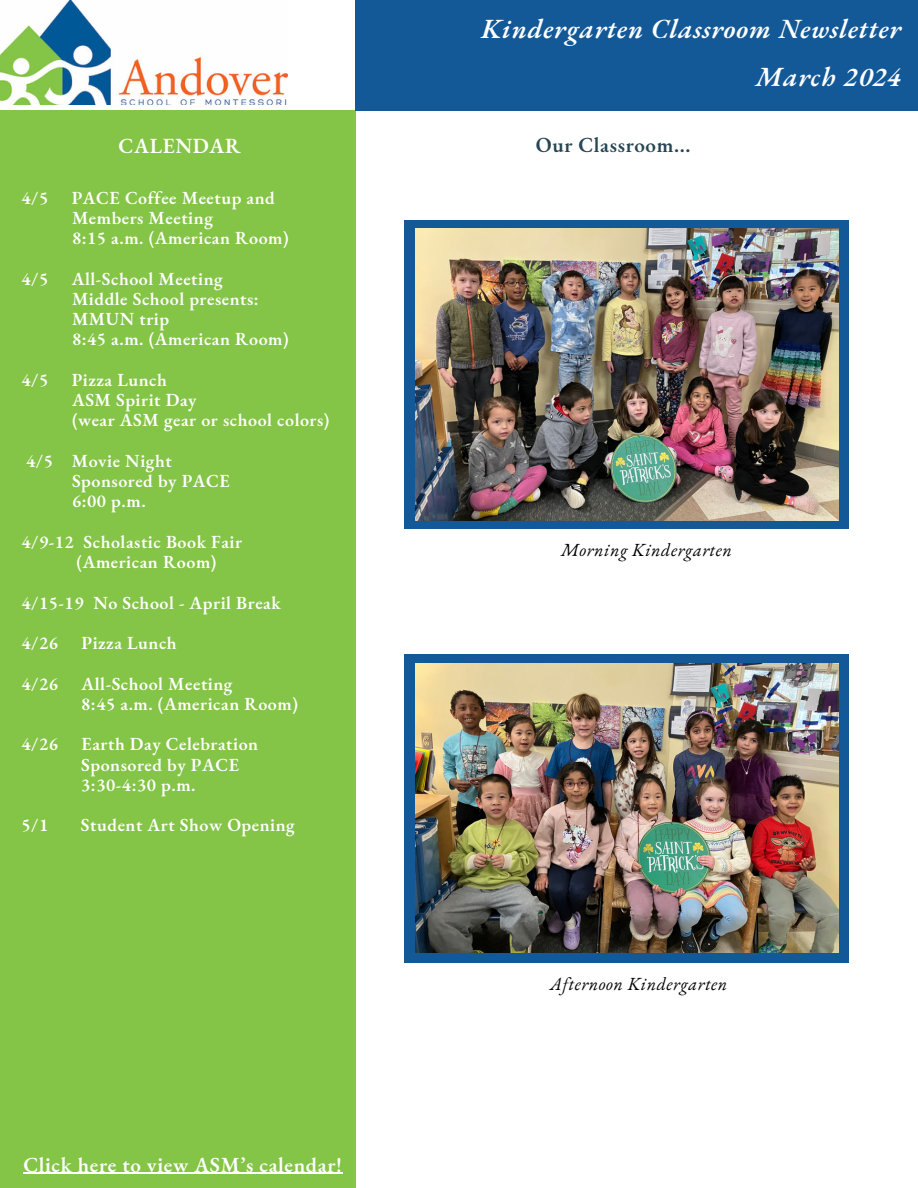
<style>
.page{position:relative;width:918px;height:1188px;background:#fff}
.page>*{position:absolute;margin:0;border:0;box-sizing:border-box;transform-origin:0 0}
.t1{font:italic 600 27px/48.3px "EB Garamond";letter-spacing:.03em;color:#fff;text-align:right}
.t2{font:600 21px "EB Garamond";letter-spacing:.03em;color:#fff}
.t3{font:600 21px "EB Garamond";letter-spacing:.03em;color:#264653}
.t4{font:600 18px/20.2px "EB Garamond";letter-spacing:.03em;color:#fff}
.t5{font:italic 18px "EB Garamond";letter-spacing:.03em;color:#000}
</style>
<div class="page">
<div style="left:0;top:111px;width:355px;height:1077px;background:#84c447"></div>
<img style="left:0;top:0;width:288px;height:105px">
<div style="left:355px;top:0;width:563px;height:111px;background:#135998"></div>
<div style="left:405px;top:220px;width:444px;height:309px;background:#135998"></div>
<img style="left:415px;top:229px;width:423px;height:291px">
<div style="left:405px;top:655px;width:444px;height:308px;background:#135998"></div>
<img style="left:415px;top:663px;width:423px;height:290px">
<hr style="left:23px;top:1173px;width:320px;height:1px;background:#fff">
<h4 class="t1" style="left:481px;top:4px;width:421px">Kindergarten Classroom Newsletter<br>March 2024</h4>
<h1 class="t2" style="left:119px;top:132px;width:124px">CALENDAR</h1>
<h2 class="t3" style="left:536px;top:131px;width:156px">Our Classroom...</h2>
<h4 class="t4" style="left:21px;top:187px;width:28px">4/5</h4>
<h4 class="t4" style="left:72px;top:187px;width:205px">PACE Coffee Meetup and<br>Members Meeting</h4>
<h4 class="t4" style="left:72px;top:228px;width:218px">8:15 a.m. (American Room)</h4>
<h4 class="t4" style="left:21px;top:268px;width:28px">4/5</h4>
<h4 class="t4" style="left:72px;top:268px;width:189px">All-School Meeting<br>Middle School presents:<br>MMUN trip</h4>
<h4 class="t4" style="left:72px;top:329px;width:218px">8:45 a.m. (American Room)</h4>
<h4 class="t4" style="left:21px;top:369px;width:28px">4/5</h4>
<h4 class="t4" style="left:72px;top:369px;width:126px">Pizza Lunch<br>ASM Spirit Day</h4>
<h4 class="t4" style="left:72px;top:410px;width:259px">(wear ASM gear or school colors)</h4>
<h4 class="t4" style="left:26px;top:450px;width:147px">4/5 Movie Night</h4>
<h4 class="t4" style="left:72px;top:471px;width:159px">Sponsored by PACE<br>6:00 p.m.</h4>
<h4 class="t4" style="left:21px;top:531px;width:222px">4/9-12 Scholastic Book Fair</h4>
<h4 class="t4" style="left:77px;top:552px;width:141px">(American Room)</h4>
<h4 class="t4" style="left:21px;top:592px;width:261px">4/15-19 No School - April Break</h4>
<h3 class="t4" style="left:21px;top:633px;width:38px">4/26</h3>
<h3 class="t4" style="left:82px;top:633px;width:97px">Pizza Lunch</h3>
<h3 class="t4" style="left:21px;top:673px;width:38px">4/26</h3>
<h3 class="t4" style="left:81px;top:673px;width:218px">All-School Meeting<br>8:45 a.m. (American Room)</h3>
<p class="t4" style="left:21px;top:734px;width:38px">4/26</p>
<p class="t4" style="left:81px;top:734px;width:179px">Earth Day Celebration<br>Sponsored by PACE<br>3:30-4:30 p.m.</p>
<p class="t4" style="left:21px;top:815px;width:28px">5/1</p>
<p class="t4" style="left:81px;top:815px;width:215px">Student Art Show Opening</p>
<h4 class="t2" style="left:23px;top:1150px;width:320px">Click here to view ASM’s calendar!</h4>
<h4 class="t5" style="left:561px;top:538px;width:172px">Morning Kindergarten</h4>
<h4 class="t5" style="left:550px;top:972px;width:179px">Afternoon Kindergarten</h4>
</div>
